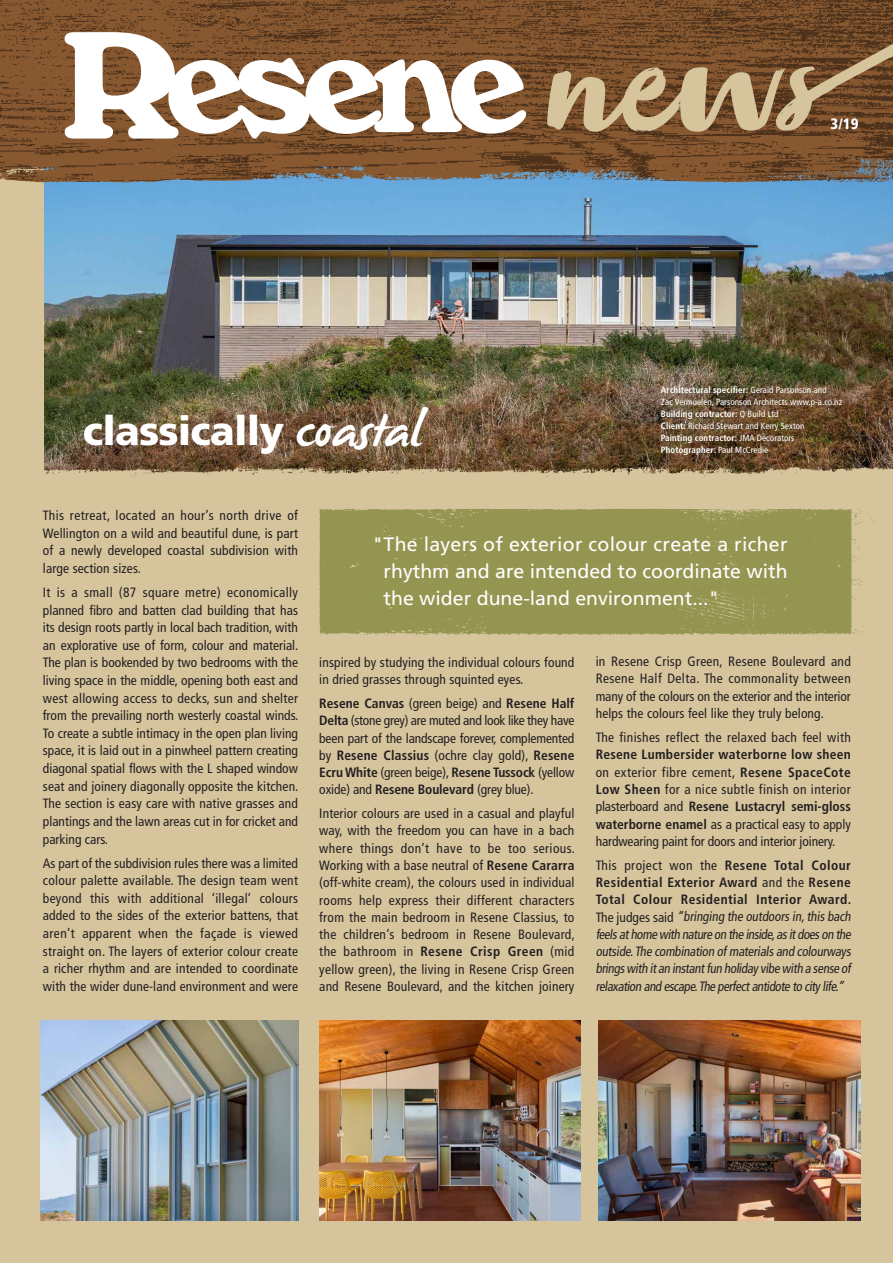
<style>
.page{position:relative;width:893px;height:1263px;background:#d6c49d}
.page>*{position:absolute;margin:0;border:0;box-sizing:border-box;transform-origin:0 0}
.t1{font:900 40.5px "Frutiger";letter-spacing:-.02em;color:#fff}
.t2{font:19.5px/27px "Frutiger";color:#fff;text-align:justify}
.t3{font:900 condensed 15px "Frutiger";color:#fff}
.t4{font:condensed 13.5px/17.5px "Frutiger";letter-spacing:.01em;color:#231f20;text-align:justify}
.t5{font:700 condensed 13.5px/17.4px "Frutiger";letter-spacing:.03em;color:#231f20;text-align:justify}
.t6{font:condensed 9px/12px "Frutiger";letter-spacing:.01em;color:#fff}
.s1{font-family:"James Paul";font-weight:400;font-size:49.95px}
.s2{font-weight:700}
.s3{font-weight:400}
</style>
<div class="page">
<img style="left:44px;top:183px;width:849px;height:269px">
<img style="left:44px;top:452px;width:849px;height:57px">
<img style="left:41px;top:1020px;width:257px;height:200px">
<img style="left:319px;top:1020px;width:262px;height:200px">
<img style="left:599px;top:1020px;width:261px;height:200px">
<div style="left:319px;top:509px;width:172px;height:126px;background:#959552"></div>
<svg style="left:491px;top:509px;width:383px;height:126px;background:#9b9959"></svg>
<svg style="left:713px;top:509px;width:139px;height:126px;background:#979654"></svg>
<svg style="left:37px;top:0;width:856px;height:183px;background:#77563a"></svg>
<img style="left:0;top:0;width:114px;height:182px">
<svg style="left:65px;top:32px;width:523px;height:113px;background:#b59c88"></svg>
<svg style="left:547px;top:0;width:346px;height:132px"></svg>
<h1 class="t1" style="left:83px;top:407px;width:339px">classically <span class="s1">coastal</span></h1>
<p class="t3" style="left:831px;top:114px;width:29px">3/19</p>
<p class="t6" style="left:661px;top:384px;width:183px"><span class="s2">Architectural specifier:</span> Gerald Parsonson and<br>Zac Vermuelen, Parsonson Architects www.p-a.co.nz <span class="s2">Building contractor:</span> Q Build Ltd<br><span class="s2">Client:</span> Richard Stewart and Kerry Sexton<br><span class="s2">Painting contractor:</span> JMA Decorators <span class="s2">Photographer:</span> Paul McCredie</p>
<p class="t4" style="left:43px;top:507px;width:257px">This retreat, located an hour’s north drive of Wellington on a wild and beautiful dune, is part of a newly developed coastal subdivision with large section sizes.</p>
<p class="t4" style="left:43px;top:583px;width:257px">It is a small (87 square metre) economically planned fibro and batten clad building that has its design roots partly in local bach tradition, with an explorative use of form, colour and material.<br>The plan is bookended by two bedrooms with the living space in the middle, opening both east and west allowing access to decks, sun and shelter from the prevailing north westerly coastal winds.<br>To create a subtle intimacy in the open plan living space, it is laid out in a pinwheel pattern creating diagonal spatial flows with the L shaped window seat and joinery diagonally opposite the kitchen.<br>The section is easy care with native grasses and plantings and the lawn areas cut in for cricket and parking cars.</p>
<p class="t4" style="left:43px;top:854px;width:257px">As part of the subdivision rules there was a limited colour palette available. The design team went beyond this with additional ‘illegal’ colours added to the sides of the exterior battens, that aren’t apparent when the façade is viewed straight on. The layers of exterior colour create a richer rhythm and are intended to coordinate with the wider dune-land environment and were</p>
<h2 class="t2" style="left:384px;top:530px;width:406px;text-indent:-11px">"The layers of exterior colour create a richer rhythm and are intended to coordinate with the wider dune-land environment..."</h2>
<p class="t4" style="left:319px;top:654px;width:257px">inspired by studying the individual colours found in dried grasses through squinted eyes.</p>
<p class="t4" style="left:319px;top:695px;width:257px"><span class="s2">Resene Canvas</span> (green beige) and <span class="s2">Resene Half Delta</span> (stone grey) are muted and look like they have been part of the landscape forever, complemented by <span class="s2">Resene Classius</span> (ochre clay gold), <span class="s2">Resene Ecru White</span> (green beige), <span class="s2">Resene Tussock</span> (yellow oxide) and <span class="s2">Resene Boulevard</span> (grey blue).</p>
<p class="t4" style="left:319px;top:805px;width:257px">Interior colours are used in a casual and playful way, with the freedom you can have in a bach where things don’t have to be too serious.<br>Working with a base neutral of <span class="s2">Resene Cararra </span>(off-white cream), the colours used in individual rooms help express their different characters from the main bedroom in Resene Classius, to the children’s bedroom in Resene Boulevard, the bathroom in <span class="s2">Resene Crisp Green</span> (mid yellow green), the living in Resene Crisp Green and Resene Boulevard, and the kitchen joinery</p>
<p class="t4" style="left:596px;top:653px;width:257px">in Resene Crisp Green, Resene Boulevard and Resene Half Delta. The commonality between many of the colours on the exterior and the interior helps the colours feel like they truly belong.</p>
<p class="t4" style="left:596px;top:728px;width:257px">The finishes reflect the relaxed bach feel with</p>
<p class="t4" style="left:596px;top:746px;width:257px"><span class="s2">Resene Lumbersider waterborne low sheen </span>on exterior fibre cement, <span class="s2">Resene SpaceCote Low Sheen</span> for a nice subtle finish on interior plasterboard and <span class="s2">Resene Lustacryl semi-gloss waterborne enamel</span> as a practical easy to apply hardwearing paint for doors and interior joinery.</p>
<p class="t5" style="left:596px;top:856px;width:257px"><span class="s3">This project won the</span> Resene Total Colour Residential Exterior Award <span class="s3">and the</span> Resene Total Colour Residential Interior Award.</p>
<p class="t4" style="left:596px;top:908px;width:259px">Th e j u d g e s s a i d “bringing the outdoors in,this bach feelsathome with nature on the inside,asitdoeson the outside.The combination ofmaterials and colourways bringswith itan instantfun holiday vibe with a sense of relaxation and escape.The perfectantidote to city life.”</p>
</div>
